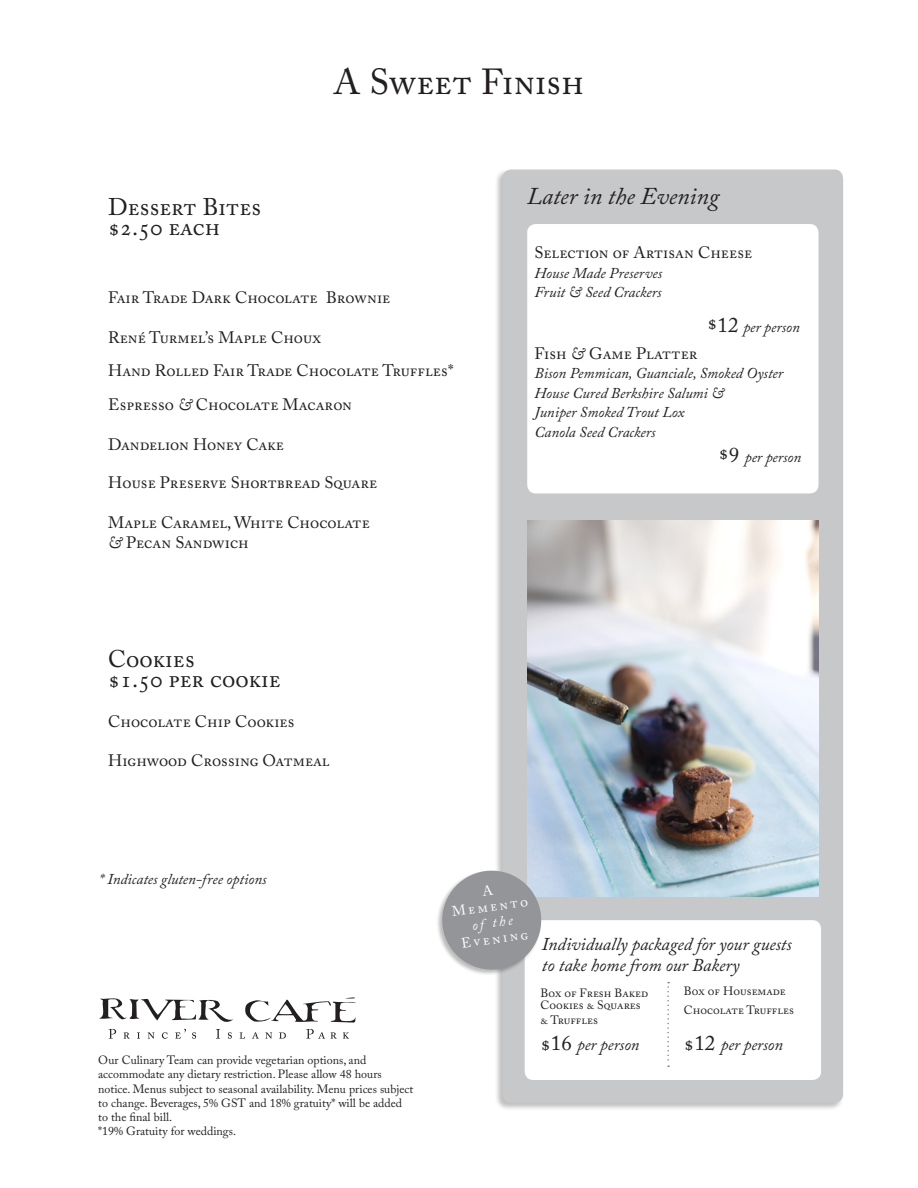
<style>
.page{position:relative;width:918px;height:1188px;background:#fff}
.page>*{position:absolute;margin:0;border:0;box-sizing:border-box;transform-origin:0 0}
.t1{font:36px "Adobe Caslon Pro";color:#231f20}
.Menu_Item_Title{font:24px "Adobe Caslon Pro";color:#231f20}
.Subheads{font:italic 24px "Adobe Caslon Pro";color:#231f20}
.Menu_Item_Italics{font:italic 18px/21px "Adobe Caslon Pro";color:#231f20}
.Menu_Item_Title-2{font:16.5px "Adobe Caslon Pro";color:#231f20}
.Enhanced_Menu_Subhea{font:16.5px "Adobe Caslon Pro";color:#231f20}
.Menu_Item_Title-3{font:italic 16.5px "Adobe Caslon Pro";color:#231f20}
.Menu_Item_Italics-2{font:16.5px "Adobe Caslon Pro";color:#231f20}
.Menu_Item_Italics-3{font:italic 15px/19.5px "Adobe Caslon Pro";color:#231f20}
.Enhanced_Menu_Subhea-2{font:italic 15px/19.5px "Adobe Caslon Pro";color:#231f20}
.Subheads-2{font:13.95px/16.4px "Adobe Caslon Pro";color:#fff;text-align:center}
.Body_Copy{font:12px/14.2px "Adobe Caslon Pro";color:#231f20}
.Menu_Item_Title-4{font:12px/15px "Adobe Caslon Pro";color:#231f20}
.s1{font-style:italic}
.s2{font-style:normal;font-size:21px}
</style>
<div class="page">
<div style="left:495px;top:168px;width:350px;height:943px;background:#231f20;opacity:.28"></div>
<div style="left:503px;top:170px;width:340px;height:933px;background:#c7c8ca;border-radius:9px"></div>
<div style="left:527px;top:224px;width:292px;height:269px;background:#fff;border-radius:9px"></div>
<svg style="left:99px;top:998px;width:134px;height:24px"></svg>
<svg style="left:245px;top:998px;width:111px;height:25px"></svg>
<svg style="left:109px;top:1029px;width:7px;height:10px"></svg>
<svg style="left:124px;top:1032px;width:6px;height:7px"></svg>
<svg style="left:137px;top:1032px;width:3px;height:7px"></svg>
<svg style="left:148px;top:1032px;width:6px;height:7px"></svg>
<svg style="left:162px;top:1032px;width:6px;height:7px"></svg>
<svg style="left:175px;top:1029px;width:11px;height:10px"></svg>
<svg style="left:192px;top:1032px;width:4px;height:7px"></svg>
<svg style="left:216px;top:1029px;width:4px;height:10px"></svg>
<svg style="left:228px;top:1032px;width:4px;height:7px"></svg>
<svg style="left:240px;top:1032px;width:5px;height:7px"></svg>
<svg style="left:252px;top:1032px;width:7px;height:7px"></svg>
<svg style="left:265px;top:1032px;width:7px;height:7px"></svg>
<svg style="left:279px;top:1032px;width:7px;height:7px"></svg>
<svg style="left:306px;top:1029px;width:19px;height:10px"></svg>
<svg style="left:331px;top:1032px;width:6px;height:7px"></svg>
<svg style="left:343px;top:1032px;width:6px;height:7px"></svg>
<div style="left:525px;top:920px;width:296px;height:160px;background:#fff;border-radius:9px"></div>
<img style="left:527px;top:520px;width:292px;height:376px">
<div style="left:436px;top:870px;width:106px;height:106px;background:#231f20;opacity:.3"></div>
<svg style="left:667px;top:982px;width:2px;height:85px"></svg>
<svg style="left:439px;top:867px;width:106px;height:106px"></svg>
<p class="Menu_Item_Title" style="left:108px;top:193px;width:154px">Dessert Bites</p>
<p class="Menu_Item_Title" style="left:108px;top:213px;width:114px">$2.50 each</p>
<p class="t1" style="left:333px;top:60px;width:253px">A Sweet Finish</p>
<p class="Subheads" style="left:527px;top:181px;width:194px">Later in the Evening</p>
<p class="Menu_Item_Title-2" style="left:108px;top:288px;width:284px">Fair Trade Dark Chocolate Brownie</p>
<p class="Menu_Item_Title-2" style="left:108px;top:327px;width:213px">René Turmel’s Maple Choux</p>
<p class="Menu_Item_Title-2" style="left:108px;top:361px;width:347px">Hand Rolled Fair Trade Chocolate Truffles*</p>
<p class="Menu_Item_Title-2" style="left:108px;top:395px;width:245px">Espresso <span class="s1">&amp;</span> Chocolate Macaron</p>
<p class="Menu_Item_Title-2" style="left:108px;top:435px;width:177px">Dandelion Honey Cake</p>
<p class="Menu_Item_Title-2" style="left:108px;top:473px;width:270px">House Preserve Shortbread Square</p>
<p class="Menu_Item_Title-2" style="left:108px;top:512px;width:263px">Maple Caramel, White Chocolate</p>
<p class="Menu_Item_Title-2" style="left:108px;top:532px;width:142px"><span class="s1">&amp;</span> Pecan Sandwich</p>
<p class="Menu_Item_Title" style="left:108px;top:645px;width:88px">Cookies</p>
<p class="Menu_Item_Title" style="left:108px;top:664px;width:174px">$1.50 per cookie</p>
<p class="Menu_Item_Title-2" style="left:108px;top:711px;width:188px">Chocolate Chip Cookies</p>
<p class="Menu_Item_Title-2" style="left:108px;top:751px;width:223px">Highwood Crossing Oatmeal</p>
<p class="Menu_Item_Italics-3" style="left:99px;top:869px;width:169px">* Indicates gluten-free options</p>
<p class="Enhanced_Menu_Subhea" style="left:535px;top:243px;width:219px">Selection of Artisan Cheese</p>
<p class="Enhanced_Menu_Subhea-2" style="left:535px;top:263px;width:129px">House Made Preserves<br>Fruit &amp; Seed Crackers</p>
<p class="Menu_Item_Italics-3" style="left:707px;top:317px;width:94px"><sup>$</sup><span class="s2">12</span> per person</p>
<p class="Menu_Item_Italics-2" style="left:535px;top:344px;width:164px">Fish <span class="s1">&amp;</span> Game Platter</p>
<p class="Menu_Item_Italics-3" style="left:535px;top:363px;width:250px">Bison Pemmican, Guanciale, Smoked Oyster<br>House Cured Berkshire Salumi &amp;<br>Juniper Smoked Trout Lox<br>Canola Seed Crackers</p>
<p class="Menu_Item_Italics-3" style="left:718px;top:447px;width:84px"><sup>$</sup><span class="s2">9</span> per person</p>
<p class="Body_Copy" style="left:98px;top:1053px;width:317px">Our Culinary Team can provide vegetarian options, and accommodate any dietary restriction. Please allow 48 hours notice. Menus subject to seasonal availability. Menu prices subject to change. Beverages, 5% GST and 18% gratuity* will be added to the final bill.</p>
<p class="Body_Copy" style="left:98px;top:1124px;width:139px">*19% Gratuity for weddings.</p>
<p class="Subheads-2" style="left:451px;top:903px;width:78px;rotate:-8deg">Memento <span class="s1">of the<br></span>Evening</p>
<p class="Menu_Item_Italics" style="left:542px;top:933px;width:252px">Individually packaged for your guests to take home from our Bakery</p>
<p class="Menu_Item_Title-4" style="left:540px;top:985px;width:109px">Box of Fresh Baked</p>
<p class="Menu_Item_Title-4" style="left:540px;top:998px;width:102px">Cookies &amp; Squares &amp; Truffles</p>
<p class="Menu_Item_Title-4" style="left:684px;top:984px;width:103px">Box of Housemade</p>
<p class="Menu_Item_Title-4" style="left:684px;top:1002px;width:112px">Chocolate Truffles</p>
<p class="Menu_Item_Title-3" style="left:540px;top:1034px;width:101px"><span class="s2">$16</span> per person</p>
<p class="Menu_Item_Title-3" style="left:684px;top:1034px;width:101px"><span class="s2">$12</span> per person</p>
</div>
